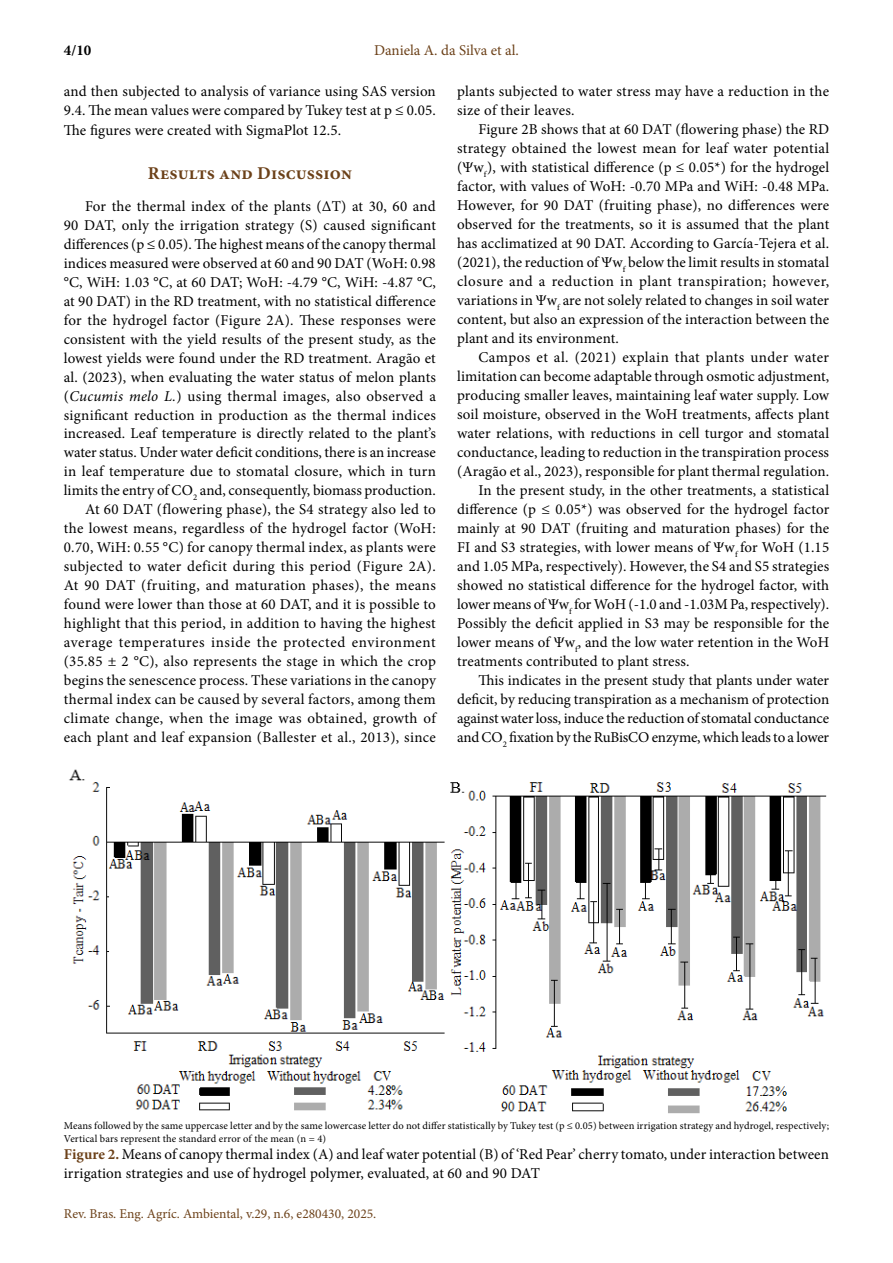
<style>
.page{position:relative;width:893px;height:1263px;background:#fff}
.page>*{position:absolute;margin:0;border:0;box-sizing:border-box;transform-origin:0 0}
.t1{font:700 18px "Minion Pro";letter-spacing:.01em;color:#6c4119}
.t2{font:15px/19px "Minion Pro";letter-spacing:.005em;color:#000;text-align:justify}
.t3{font:15px "Minion Pro";letter-spacing:.03em;color:#000}
.t4{font:15px "Minion Pro";color:#6c4119}
.t5{font:700 15px "Minion Pro";color:#000}
.t6{font:13.5px "Minion Pro";color:#6c4119}
.t7{font:10.5px/12.6px "Minion Pro";letter-spacing:.005em;color:#000}
.s1{font-style:italic}
.s2{font-weight:700;color:#6c4119}
</style>
<div class="page">
<img style="left:69px;top:769px;width:758px;height:345px">
<p class="t5" style="left:64px;top:40px;width:29px">4/10</p>
<p class="t4" style="left:374px;top:40px;width:146px">Daniela A. da Silva et al.</p>
<p class="t2" style="left:64px;top:81px;width:374px;line-height:19.5px">and then subjected to analysis of variance using SAS version 9.4. The mean values were compared by Tukey test at p ≤ 0.05.<br>The figures were created with SigmaPlot 12.5.</p>
<p class="t1" style="left:148px;top:161px;width:206px">Results and Discussion</p>
<p class="t2" style="left:64px;top:196px;width:374px;text-align:right">For the thermal index of the plants (ΔT) at 30, 60 and<br>90 DAT, only the irrigation strategy (S) caused significant differences (p ≤ 0.05). The highest means of the canopy thermal indices measured were observed at 60 and 90 DAT (WoH: 0.98 °C, WiH: 1.03 °C, at 60 DAT; WoH: -4.79 °C, WiH: -4.87 °C, at 90 DAT) in the RD treatment, with no statistical difference for the hydrogel factor (Figure 2A). These responses were consistent with the yield results of the present study, as the lowest yields were found under the RD treatment. Aragão et al. (2023), when evaluating the water status of melon plants (<span class="s1">Cucumis melo L.</span>) using thermal images, also observed a significant reduction in production as the thermal indices increased. Leaf temperature is directly related to the plant’s water status. Under water deficit conditions, there is an increase in leaf temperature due to stomatal closure, which in turn limits the entry of CO<sub>2</sub> and, consequently, biomass production.<br>At 60 DAT (flowering phase), the S4 strategy also led to the lowest means, regardless of the hydrogel factor (WoH:<br>0.70, WiH: 0.55 °C) for canopy thermal index, as plants were subjected to water deficit during this period (Figure 2A).<br>At 90 DAT (fruiting, and maturation phases), the means found were lower than those at 60 DAT, and it is possible to highlight that this period, in addition to having the highest average temperatures inside the protected environment (35.85 ± 2 °C), also represents the stage in which the crop begins the senescence process. These variations in the canopy thermal index can be caused by several factors, among them climate change, when the image was obtained, growth of each plant and leaf expansion (Ballester et al., 2013), since</p>
<p class="t2" style="left:457px;top:82px;width:374px">plants subjected to water stress may have a reduction in the size of their leaves.</p>
<p class="t2" style="left:457px;top:120px;width:374px;text-indent:21px">Figure 2B shows that at 60 DAT (flowering phase) the RD strategy obtained the lowest mean for leaf water potential (Ψw<sub>f</sub>), with statistical difference (p ≤ 0.05*) for the hydrogel factor, with values of WoH: -0.70 MPa and WiH: -0.48 MPa.<br>However, for 90 DAT (fruiting phase), no differences were observed for the treatments, so it is assumed that the plant has acclimatized at 90 DAT. According to García-Tejera et al. (2021), the reduction of Ψw<sub>f</sub> below the limit results in stomatal closure and a reduction in plant transpiration; however, variations in Ψw<sub>f</sub> are not solely related to changes in soil water content, but also an expression of the interaction between the plant and its environment.</p>
<p class="t3" style="left:478px;top:347px;width:352px">Campos et al. (2021) explain that plants under water</p>
<p class="t2" style="left:457px;top:367px;width:373px">limitation can become adaptable through osmotic adjustment,</p>
<p class="t2" style="left:457px;top:386px;width:374px">producing smaller leaves, maintaining leaf water supply. Low</p>
<p class="t2" style="left:457px;top:405px;width:374px">soil moisture, observed in the WoH treatments, affects plant</p>
<p class="t2" style="left:457px;top:424px;width:374px">water relations, with reductions in cell turgor and stomatal</p>
<p class="t2" style="left:457px;top:443px;width:373px">conductance, leading to reduction in the transpiration process</p>
<p class="t2" style="left:457px;top:462px;width:374px">(Aragão et al., 2023), responsible for plant thermal regulation.</p>
<p class="t2" style="left:478px;top:481px;width:352px">In the present study, in the other treatments, a statistical</p>
<p class="t2" style="left:457px;top:500px;width:374px">difference (p ≤ 0.05*) was observed for the hydrogel factor</p>
<p class="t2" style="left:457px;top:519px;width:374px">mainly at 90 DAT (fruiting and maturation phases) for the</p>
<p class="t2" style="left:457px;top:538px;width:374px">FI and S3 strategies, with lower means of Ψw<sub>f</sub> for WoH (1.15</p>
<p class="t2" style="left:457px;top:557px;width:374px">and 1.05 MPa, respectively). However, the S4 and S5 strategies</p>
<p class="t2" style="left:457px;top:576px;width:374px">showed no statistical difference for the hydrogel factor, with</p>
<p class="t2" style="left:457px;top:595px;width:374px">lower means of Ψw<sub>f</sub> for WoH (-1.0 and -1.03M Pa, respectively).</p>
<p class="t2" style="left:457px;top:614px;width:374px">Possibly the deficit applied in S3 may be responsible for the</p>
<p class="t2" style="left:457px;top:633px;width:374px">lower means of Ψw<sub>f</sub>, and the low water retention in the WoH</p>
<p class="t2" style="left:457px;top:652px;width:234px">treatments contributed to plant stress.</p>
<p class="t2" style="left:478px;top:671px;width:352px">This indicates in the present study that plants under water</p>
<p class="t2" style="left:457px;top:690px;width:374px">deficit, by reducing transpiration as a mechanism of protection</p>
<p class="t2" style="left:457px;top:709px;width:373px">against water loss, induce the reduction of stomatal conductance</p>
<p class="t2" style="left:457px;top:728px;width:374px">and CO<sub>2</sub> fixation by the RuBisCO enzyme, which leads to a lower</p>
<p class="t7" style="left:64px;top:1120px;width:767px">Means followed by the same uppercase letter and by the same lowercase letter do not differ statistically by Tukey test (p ≤ 0.05) between irrigation strategy and hydrogel, respectively;<br>Vertical bars represent the standard error of the mean (n = 4)</p>
<p class="t2" style="left:64px;top:1145px;width:767px"><span class="s2">Figure 2.</span> Means of canopy thermal index (A) and leaf water potential (B) of ‘Red Pear’ cherry tomato, under interaction between irrigation strategies and use of hydrogel polymer, evaluated, at 60 and 90 DAT</p>
<p class="t6" style="left:64px;top:1204px;width:314px">Rev. Bras. Eng. Agríc. Ambiental, v.29, n.6, e280430, 2025.</p>
</div>
